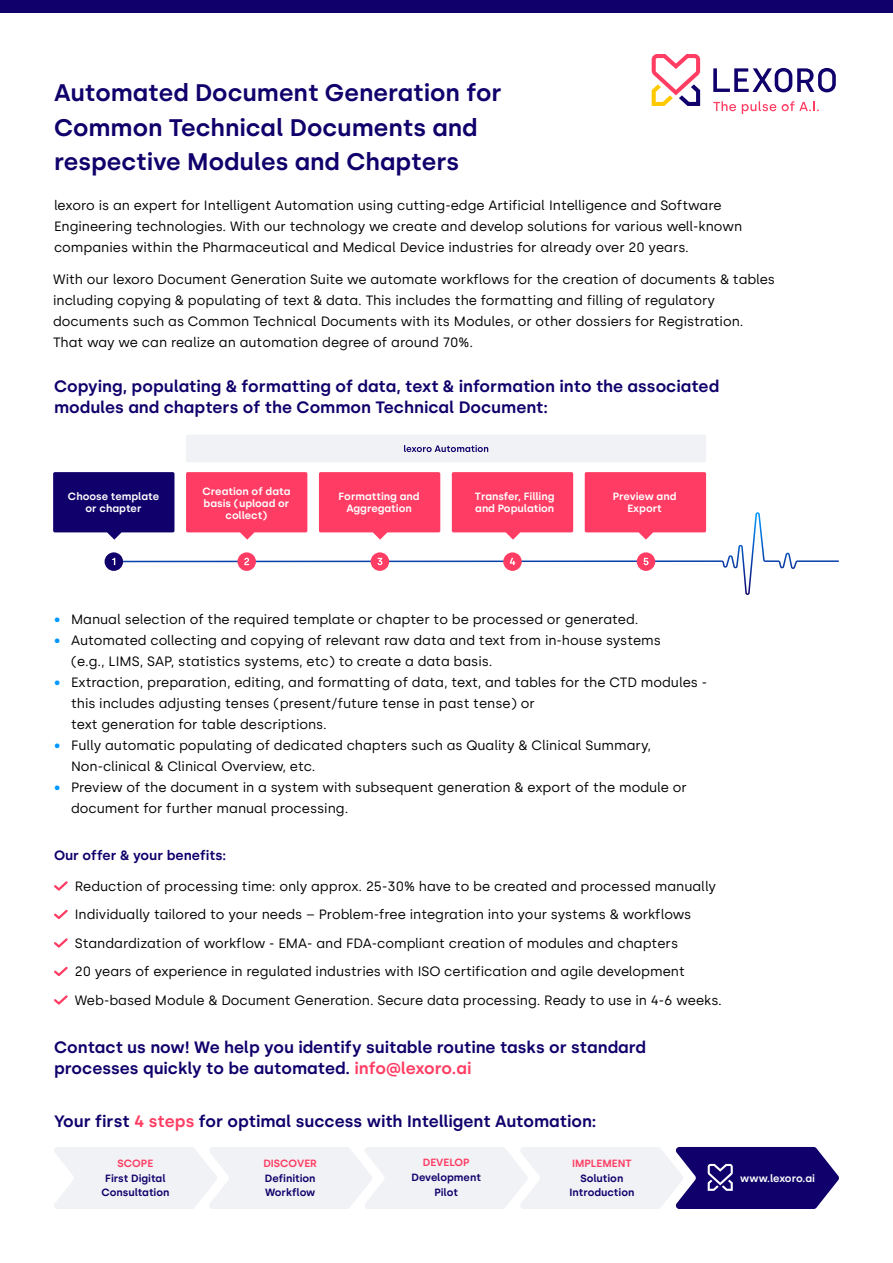
<style>
.page{position:relative;width:893px;height:1263px;background:#fff}
.page>*{position:absolute;margin:0;border:0;box-sizing:border-box;transform-origin:0 0}
.t1{font:600 24px/34.5px "Silka";color:#0f006b}
.t2{font:600 16.5px/21px "Silka";color:#0f006b}
.t3{font:13.5px/21px "Silka";color:#000}
.t4{font:600 13.5px "Silka";color:#0f006b}
.t5{font:600 10.5px/12px "Silka";color:#fff;text-align:center}
.t6{font:600 10.5px/13.5px "Silka";color:#0f006b;text-align:center}
.t7{font:600 10.5px "Silka";color:#ff3d63}
.s1{color:#0097ff}
.s2{color:#ff3d63}
</style>
<div class="page">
<div style="left:186px;top:435px;width:520px;height:27px;background:#f0f2f5;border-radius:2px"></div>
<svg style="left:404px;top:445px;width:84px;height:7px"></svg>
<svg style="left:117px;top:512px;width:722px;height:83px"></svg>
<svg style="left:53px;top:472px;width:121px;height:68px;background:#291b7a"></svg>
<svg style="left:186px;top:472px;width:121px;height:68px;background:#ff5174"></svg>
<svg style="left:319px;top:472px;width:121px;height:68px;background:#ff5174"></svg>
<svg style="left:452px;top:472px;width:121px;height:68px;background:#ff5174"></svg>
<svg style="left:585px;top:472px;width:121px;height:68px;background:#ff5174"></svg>
<div style="left:105px;top:552px;width:18px;height:19px;background:#10006b;border-radius:50%"></div>
<svg style="left:237px;top:552px;width:19px;height:19px"></svg>
<div style="left:371px;top:552px;width:18px;height:19px;background:#ff3d64;border-radius:50%"></div>
<div style="left:503px;top:552px;width:19px;height:19px;background:#ff3d64;border-radius:50%"></div>
<div style="left:637px;top:552px;width:18px;height:19px;background:#ff3d64;border-radius:50%"></div>
<svg style="left:112px;top:558px;width:3px;height:7px"></svg>
<svg style="left:244px;top:558px;width:5px;height:7px"></svg>
<svg style="left:377px;top:558px;width:5px;height:7px"></svg>
<svg style="left:510px;top:558px;width:5px;height:7px"></svg>
<svg style="left:644px;top:558px;width:5px;height:7px"></svg>
<svg style="left:652px;top:54px;width:48px;height:52px"></svg>
<svg style="left:713px;top:68px;width:123px;height:24px"></svg>
<svg style="left:713px;top:101px;width:23px;height:10px"></svg>
<svg style="left:742px;top:101px;width:34px;height:13px"></svg>
<svg style="left:782px;top:101px;width:37px;height:10px"></svg>
<div style="left:0;top:0;width:893px;height:13px;background:#0f006b"></div>
<svg style="left:54px;top:881px;width:14px;height:9px"></svg>
<svg style="left:54px;top:910px;width:14px;height:9px"></svg>
<svg style="left:54px;top:938px;width:14px;height:9px"></svg>
<svg style="left:54px;top:967px;width:14px;height:9px"></svg>
<svg style="left:54px;top:995px;width:14px;height:9px"></svg>
<svg style="left:54px;top:1147px;width:785px;height:62px"></svg>
<h1 class="t1" style="left:54px;top:76px;width:449px">Automated Document Generation for<br>Common Technical Documents and respective Modules and Chapters</h1>
<p class="t3" style="left:54px;top:195px;width:690px">lexoro is an expert for Intelligent Automation using cutting-edge Artificial Intelligence and Software<br>Engineering technologies. With our technology we create and develop solutions for various well-known companies within the Pharmaceutical and Medical Device industries for already over 20 years.</p>
<p class="t3" style="left:53px;top:269px;width:723px">With our lexoro Document Generation Suite we automate workflows for the creation of documents &amp; tables including copying &amp; populating of text &amp; data. This includes the formatting and filling of regulatory documents such as Common Technical Documents with its Modules, or other dossiers for Registration.<br>That way we can realize an automation degree of around 70%.</p>
<p class="t2" style="left:54px;top:376px;width:667px">Copying, populating &amp; formatting of data, text &amp; information into the associated modules and chapters of the Common Technical Document:</p>
<p class="t5" style="left:68px;top:490px;width:93px">Choose template or chapter</p>
<p class="t5" style="left:203px;top:485px;width:89px">Creation of data basis (upload or collect)</p>
<p class="t5" style="left:339px;top:490px;width:82px">Formatting and<br>Aggregation</p>
<p class="t5" style="left:475px;top:490px;width:81px;text-align:left">Transfer, Filling and Population</p>
<p class="t5" style="left:613px;top:490px;width:65px">Preview and<br>Export</p>
<p class="t3" style="left:54px;top:609px;width:586px"><span class="s1">•</span> Manual selection of the required template or chapter to be processed or generated.</p>
<p class="t3" style="left:71px;top:630px;width:591px;text-indent:-17px"><span class="s1">•</span> Automated collecting and copying of relevant raw data and text from in-house systems (e.g., LIMS, SAP, statistics systems, etc) to create a data basis.</p>
<p class="t3" style="left:71px;top:672px;width:638px;text-indent:-17px"><span class="s1">•</span> Extraction, preparation, editing, and formatting of data, text, and tables for the CTD modules - this includes adjusting tenses (present/future tense in past tense) or<br>text generation for table descriptions.</p>
<p class="t3" style="left:71px;top:735px;width:581px;text-indent:-17px"><span class="s1">•</span> Fully automatic populating of dedicated chapters such as Quality &amp; Clinical Summary,<br>Non-clinical &amp; Clinical Overview, etc.</p>
<p class="t3" style="left:71px;top:777px;width:617px;text-indent:-17px"><span class="s1">•</span> Preview of the document in a system with subsequent generation &amp; export of the module or document for further manual processing.</p>
<p class="t4" style="left:54px;top:847px;width:174px">Our offer &amp; your benefits:</p>
<p class="t3" style="left:75px;top:871px;width:649px;line-height:28.5px">Reduction of processing time: only approx. 25-30% have to be created and processed manually Individually tailored to your needs – Problem-free integration into your systems &amp; workflows Standardization of workflow - EMA- and FDA-compliant creation of modules and chapters<br>20 years of experience in regulated industries with ISO certification and agile development Web-based Module &amp; Document Generation. Secure data processing. Ready to use in 4-6 weeks.</p>
<p class="t2" style="left:54px;top:1037px;width:594px">Contact us now! We help you identify suitable routine tasks or standard processes quickly to be automated. <span class="s2">info@lexoro.ai</span></p>
<p class="t2" style="left:54px;top:1111px;width:544px">Your first <span class="s2">4 steps</span> for optimal success with Intelligent Automation:</p>
<p class="t7" style="left:118px;top:1157px;width:37px">SCOPE</p>
<p class="t6" style="left:101px;top:1172px;width:70px">First Digital<br>Consultation</p>
<p class="t7" style="left:263px;top:1157px;width:55px">DISCOVER</p>
<p class="t6" style="left:265px;top:1172px;width:52px;text-align:left">Definition<br>Workflow</p>
<p class="t7" style="left:423px;top:1156px;width:48px">DEVELOP</p>
<p class="t6" style="left:412px;top:1170px;width:71px;line-height:15px">Development<br>Pilot</p>
<p class="t7" style="left:572px;top:1157px;width:61px">IMPLEMENT</p>
<p class="t6" style="left:569px;top:1172px;width:66px">Solution<br>Introduction</p>
<p class="t5" style="left:740px;top:1172px;width:76px">www.lexoro.ai</p>
</div>
